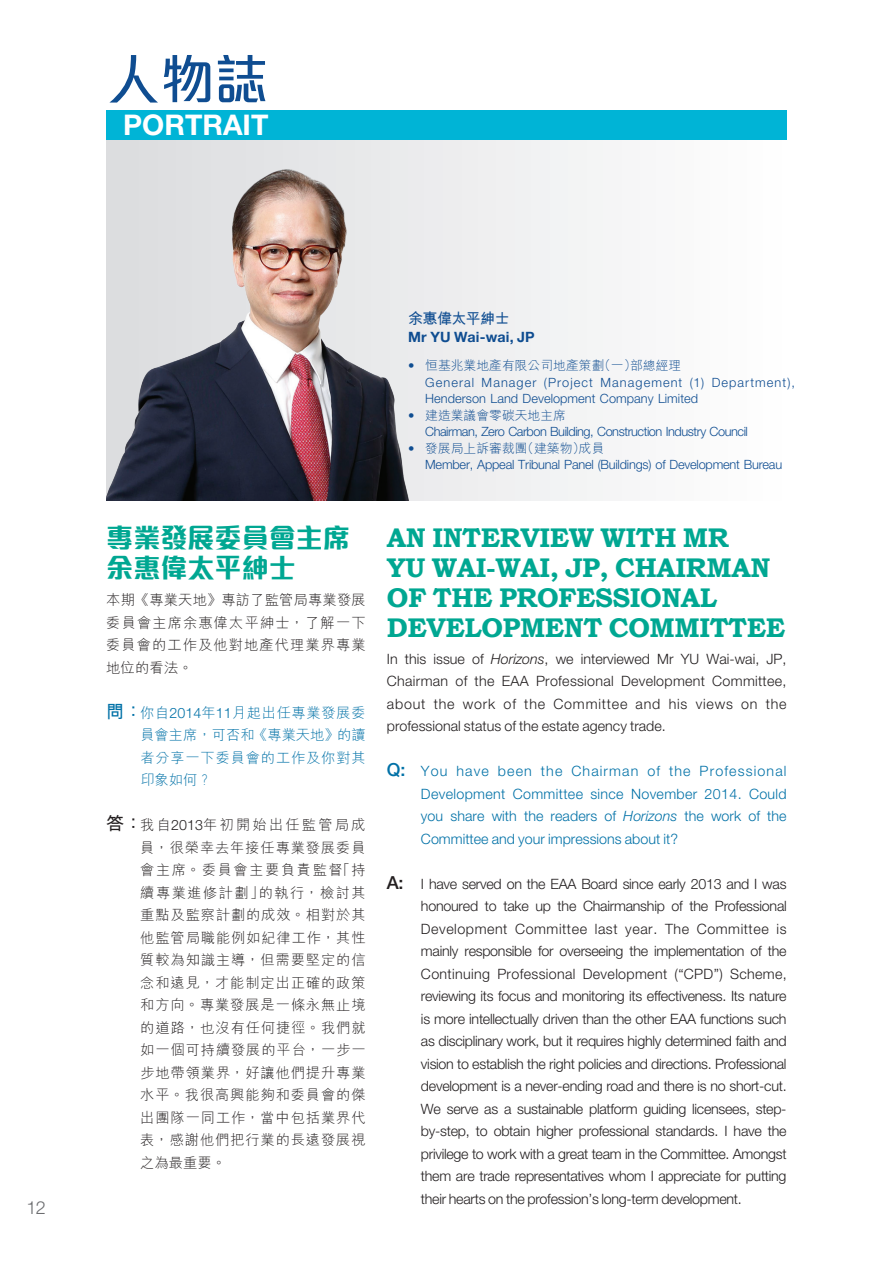
<style>
.page{position:relative;width:893px;height:1263px;background:#fff}
.page>*{position:absolute;margin:0;border:0;box-sizing:border-box;transform-origin:0 0}
.t1{font:500 54px "M Elle HK";color:#0f4d91}
.t2{font:700 28.5px "Helvetica Neue LT Std";color:#fff}
.t3{font:700 27px/30px "Bookman Old Style";letter-spacing:-.015em;color:#00a792}
.t4{font:800 27px/30px "M Elle HK";letter-spacing:.005em;color:#00a792}
.t5{font:300 18px "Helvetica Neue LT Std";color:#6c6d70}
.t6{font:700 15px "M Hei HK";letter-spacing:-.04em;color:#0f4d91}
.t7{font:300 14.25px/22.5px "Helvetica Neue LT Std";letter-spacing:-.01em;color:#231f20;text-align:justify}
.t8{font:300 14.25px/22.5px "M Hei HK";letter-spacing:.06em;color:#231f20;text-align:justify}
.t9{font:300 14.25px/22.5px "Helvetica Neue LT Std";color:#0071a7;text-align:justify}
.t10{font:300 14.25px/22.5px "M Hei HK";letter-spacing:.05em;color:#0071a7;text-align:justify}
.t11{font:700 14.25px "Helvetica Neue LT Std";letter-spacing:.01em;color:#0f4d91}
.t12{font:300 12.75px/16.5px "Helvetica Neue LT Std";letter-spacing:.085em;color:#0f4d91}
.t13{font:300 12.75px "Helvetica Neue LT Std";letter-spacing:-.015em;color:#0f4d91}
.t14{font:300 12.75px "Helvetica Neue LT Std";letter-spacing:-.035em;color:#0f4d91}
.t15{font:300 12.75px "M Hei HK";letter-spacing:.005em;color:#0f4d91}
.s1{font-weight:700;font-size:18px}
.s2{font-family:"Helvetica Neue LT Std"}
.s3{font-style:italic}
.s4{font-weight:500;font-size:18px}
</style>
<div class="page">
<div style="left:106px;top:111px;width:681px;height:29px;background:#00b4d6"></div>
<div style="left:106px;top:140px;width:681px;height:360px;background:#f4f5f5"></div>
<img style="left:106px;top:144px;width:304px;height:356px">
<h1 class="t1" style="left:106px;top:41px;width:163px">人物誌</h1>
<h2 class="t2" style="left:123px;top:108px;width:147px">PORTRAIT</h2>
<p class="t5" style="left:27px;top:1196px;width:21px">12</p>
<h3 class="t4" style="left:106px;top:521px;width:245px">專業發展委員會主席余惠偉太平紳士</h3>
<p class="t8" style="left:106px;top:588px;width:261px">本期《專業天地》專訪了監管局專業發展委員會主席余惠偉太平紳士，了解一下委員會的工作及他對地產代理業界專業地位的看法。</p>
<p class="t10" style="left:140px;top:701px;width:227px;text-indent:-34px"><span class="s1">問：</span>你自<span class="s2">2014</span>年<span class="s2">11</span>月起出任專業發展委員會主席，可否和《專業天地》的讀者分享一下委員會的工作及你對其印象如何？</p>
<p class="t8" style="left:140px;top:813px;width:227px;text-indent:-34px"><span class="s1">答：</span>我自<span class="s2">2013</span>年初開始出任監管局成員，很榮幸去年接任專業發展委員會主席。委員會主要負責監督「持續專業進修計劃」的執行，檢討其重點及監察計劃的成效。相對於其他監管局職能例如紀律工作，其性質較為知識主導，但需要堅定的信念和遠見，才能制定出正確的政策和方向。專業發展是一條永無止境的道路，也沒有任何捷徑。我們就如一個可持續發展的平台，一步一步地帶領業界，好讓他們提升專業水平。我很高興能夠和委員會的傑出團隊一同工作，當中包括業界代表，感謝他們把行業的長遠發展視之為最重要。</p>
<p class="t6" style="left:408px;top:307px;width:103px">余惠偉太平紳士</p>
<p class="t11" style="left:408px;top:328px;width:128px">Mr YU Wai-wai, JP</p>
<p class="t15" style="left:408px;top:356px;width:275px"><span class="s2">•</span> 恒基兆業地產有限公司地產策劃（一）部總經理</p>
<p class="t12" style="left:425px;top:373px;width:371px">General Manager (Project Management (1) Department),<br>Henderson Land Development Company Limited</p>
<p class="t15" style="left:408px;top:406px;width:159px"><span class="s2">•</span> 建造業議會零碳天地主席</p>
<p class="t14" style="left:425px;top:424px;width:324px">Chairman, Zero Carbon Building, Construction Industry Council</p>
<p class="t15" style="left:408px;top:439px;width:198px"><span class="s2">•</span> 發展局上訴審裁團（建築物）成員</p>
<p class="t13" style="left:425px;top:457px;width:358px">Member, Appeal Tribunal Panel (Buildings) of Development Bureau</p>
<h3 class="t3" style="left:387px;top:523px;width:400px">AN INTERVIEW WITH MR<br>YU WAI-WAI, JP, CHAIRMAN<br>OF THE PROFESSIONAL<br>DEVELOPMENT COMMITTEE</h3>
<p class="t7" style="left:387px;top:647px;width:401px">In this issue of <span class="s3">Horizons</span>, we interviewed Mr YU Wai-wai, JP, Chairman of the EAA Professional Development Committee, about the work of the Committee and his views on the professional status of the estate agency trade.</p>
<p class="t9" style="left:421px;top:760px;width:367px;text-indent:-34px"><span class="s4">Q:</span> You have been the Chairman of the Professional Development Committee since November 2014. Could you share with the readers of <span class="s3">Horizons</span> the work of the Committee and your impressions about it?</p>
<p class="t7" style="left:421px;top:872px;width:367px;text-indent:-34px"><span class="s4">A:</span> I have served on the EAA Board since early 2013 and I was honoured to take up the Chairmanship of the Professional Development Committee last year. The Committee is mainly responsible for overseeing the implementation of the Continuing Professional Development (“CPD”) Scheme, reviewing its focus and monitoring its effectiveness. Its nature is more intellectually driven than the other EAA functions such as disciplinary work, but it requires highly determined faith and vision to establish the right policies and directions. Professional development is a never-ending road and there is no short-cut.<br>We serve as a sustainable platform guiding licensees, step&shy;by-step, to obtain higher professional standards. I have the privilege to work with a great team in the Committee. Amongst them are trade representatives whom I appreciate for putting their hearts on the profession’s long-term development.</p>
</div>
